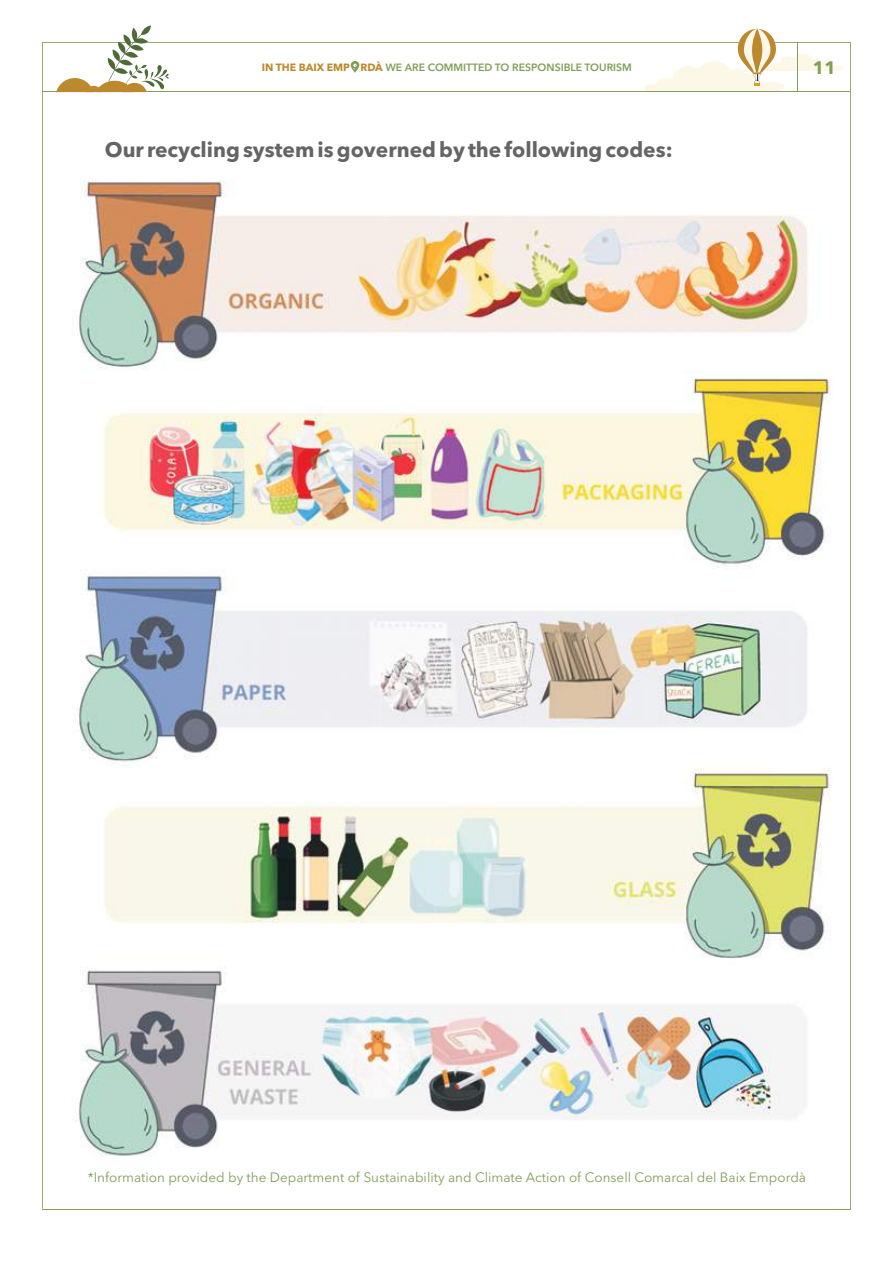
<style>
.page{position:relative;width:893px;height:1263px;background:#fff}
.page>*{position:absolute;margin:0;border:0;box-sizing:border-box;transform-origin:0 0}
.t1{font:700 21px "Avenir Next LT Pro";color:#656365}
.t2{font:700 18px "Avenir Next LT Pro";color:#829e58}
.t3{font:13.5px "Avenir Next LT Pro";color:#829e58}
.t4{font:600 10.5px "Avenir Next LT Pro";color:#829e58}
.s1{font-weight:700;color:#bd892e}
</style>
<div class="page">
<img style="left:42px;top:42px;width:809px;height:1168px">
<hr style="left:43px;top:1209px;width:807px;height:1px;background:#829e58">
<hr style="left:43px;top:91px;width:807px;height:1px;background:#829e58">
<svg style="left:644px;top:29px;width:200px;height:62px"></svg>
<svg style="left:56px;top:26px;width:113px;height:66px"></svg>
<hr style="left:797px;top:43px;width:1px;height:49px;background:#829e58">
<svg style="left:351px;top:61px;width:8px;height:12px"></svg>
<svg style="left:353px;top:64px;width:4px;height:6px"></svg>
<p class="t4" style="left:262px;top:63px;width:372px"><span class="s1">IN THE BAIX EMP RDÀ</span> WE ARE COMMITTED TO RESPONSIBLE TOURISM</p>
<h1 class="t1" style="left:105px;top:141px;width:569px">Our recycling system is governed by the following codes:</h1>
<h2 class="t2" style="left:813px;top:60px;width:25px">11</h2>
<p class="t3" style="left:88px;top:1171px;width:720px">*Information provided by the Department of Sustainability and Climate Action of Consell Comarcal del Baix Empordà</p>
</div>
